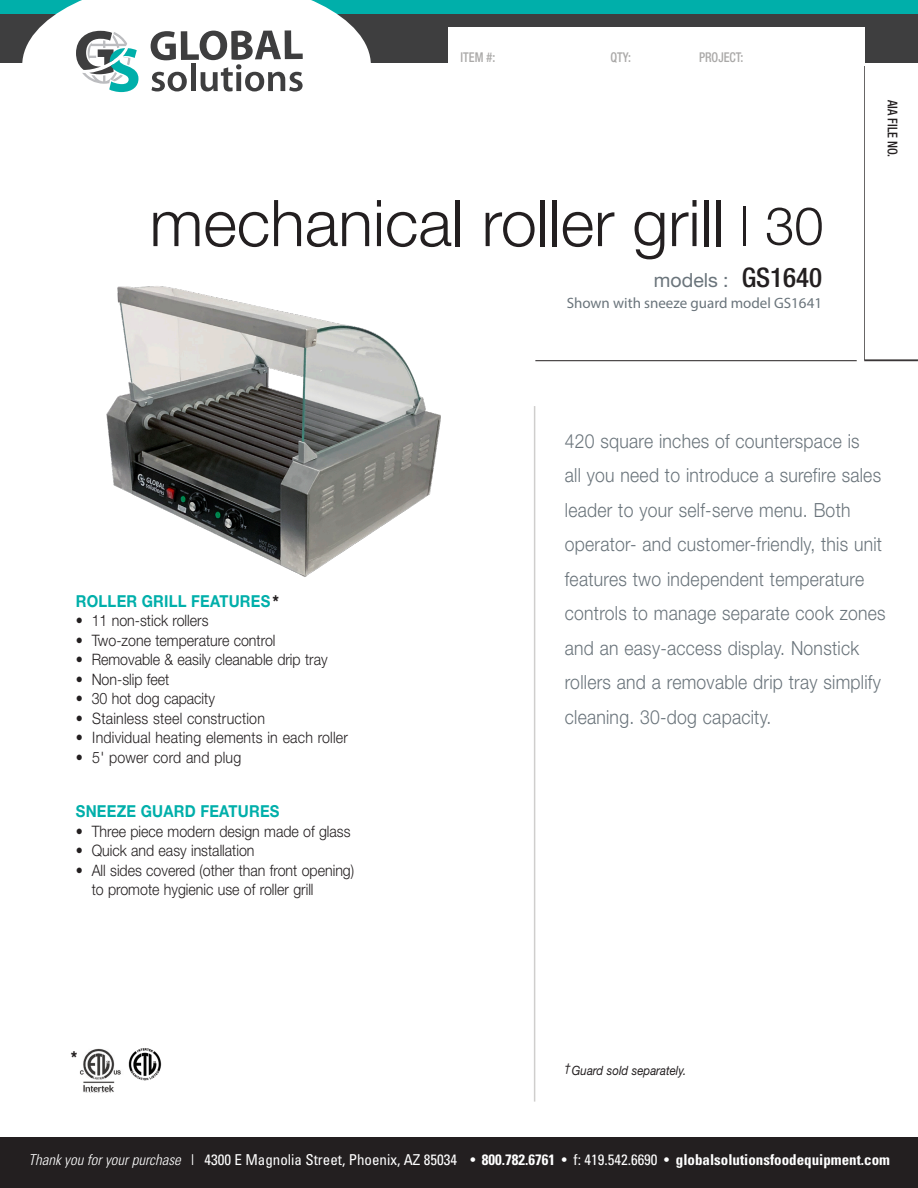
<style>
.page{position:relative;width:918px;height:1188px;background:#fff}
.page>*{position:absolute;margin:0;border:0;box-sizing:border-box;transform-origin:0 0}
.large_header{font:300 64.5px "Helvetica Neue";color:#231f20}
.opening_BIG{font:300 19.5px/34.5px "Helvetica Neue";letter-spacing:.015em;color:#6a747b;scale:.9 1}
.t1{font:19.5px "Helvetica Neue";color:#6a747b}
.t2{font:700 16.5px "Helvetica Neue";letter-spacing:.015em;color:#00afaa;scale:.9 1}
.t3{font:800 16.5px "Helvetica Neue";color:#231f20;scale:.9 1}
.BODY{font:300 15.75px/19.5px "Helvetica Neue";color:#231f20;scale:.9 1}
.t4{font:condensed 15px "Univers";color:#fff}
.t5{font:15px "Myriad Pro";color:#6a747b}
.subhead_product{font:500 condensed 13.5px "Helvetica Neue";color:#aaa9a8;scale:.9 1}
.subhead_product-2{font:500 condensed 13.5px "Helvetica Neue";color:#231f20;scale:.9 1}
.BODY-2{font:italic 12.75px "Helvetica Neue";color:#231f20;scale:.9 1}
.s1{font-size:52.5px}
.s2{font-weight:500;font-stretch:condensed;font-size:27px;color:#231f20}
.s3{font-weight:800;color:#231f20}
.s4{font-weight:300;font-style:italic}
.s5{font-weight:700}
</style>
<div class="page">
<img style="left:79px;top:1048px;width:42px;height:44px">
<hr style="left:535px;top:360px;width:383px;height:1px;background:#231f20">
<svg style="left:864px;top:66px;width:54px;height:294px"></svg>
<div style="left:857px;top:0;width:7px;height:374px;background:#fff"></div>
<div style="left:0;top:0;width:918px;height:63px;background:#3e3e3f"></div>
<div style="left:448px;top:27px;width:416px;height:39px;background:#fff"></div>
<div style="left:0;top:0;width:918px;height:13px;background:#00afaa"></div>
<svg style="left:22px;top:0;width:349px;height:93px;fill:#fff"></svg>
<svg style="left:151px;top:30px;width:152px;height:61px"></svg>
<svg style="left:76px;top:31px;width:62px;height:61px"></svg>
<div style="left:0;top:1137px;width:918px;height:51px;background:#231f20"></div>
<hr style="left:534px;top:406px;width:1px;height:696px;background:#cfcecd">
<img style="left:106px;top:286px;width:335px;height:291px">
<img style="left:128px;top:1048px;width:34px;height:33px">
<p class="subhead_product" style="left:460px;top:49px;width:40px">ITEM #:</p>
<p class="subhead_product" style="left:611px;top:49px;width:24px">QTY:</p>
<p class="subhead_product" style="left:699px;top:49px;width:51px">PROJECT:</p>
<p class="large_header" style="left:150px;top:184px;width:675px">mechanical roller grill <span class="s1">| 30</span></p>
<p class="t1" style="left:654px;top:268px;width:170px">models : <span class="s2">GS1640</span></p>
<p class="t5" style="left:567px;top:293px;width:257px">Shown with sneeze guard model GS1641</p>
<p class="subhead_product-2" style="left:901px;top:100px;width:65px;rotate:90deg">AIA FILE NO.</p>
<p class="t2" style="left:76px;top:591px;width:227px">ROLLER GRILL FEATURES<span class="s3">*</span></p>
<p class="BODY" style="left:76px;top:611px;width:149px">• 11 non-stick rollers</p>
<p class="BODY" style="left:76px;top:630px;width:223px">• Two-zone temperature control</p>
<p class="BODY" style="left:76px;top:650px;width:281px">• Removable &amp; easily cleanable drip tray</p>
<p class="BODY" style="left:76px;top:669px;width:105px">• Non-slip feet</p>
<p class="BODY" style="left:76px;top:689px;width:156px">• 30 hot dog capacity</p>
<p class="BODY" style="left:76px;top:708px;width:212px">• Stainless steel construction</p>
<p class="BODY" style="left:76px;top:728px;width:304px">• Individual heating elements in each roller</p>
<p class="BODY" style="left:76px;top:747px;width:185px">• 5' power cord and plug</p>
<p class="t2" style="left:76px;top:801px;width:228px">SNEEZE GUARD FEATURES</p>
<p class="BODY" style="left:76px;top:821px;width:307px">• Three piece modern design made of glass</p>
<p class="BODY" style="left:76px;top:841px;width:200px">• Quick and easy installation</p>
<p class="BODY" style="left:92px;top:860px;width:293px;text-indent:-16px">• All sides covered (other than front opening) to promote hygienic use of roller grill</p>
<p class="t3" style="left:71px;top:1047px;width:9px">*</p>
<p class="opening_BIG" style="left:565px;top:423px;width:358px">420 square inches of counterspace is<br>all you need to introduce a surefire sales leader to your self-serve menu. Both operator- and customer-friendly, this unit features two independent temperature controls to manage separate cook zones and an easy-access display. Nonstick rollers and a removable drip tray simplify cleaning. 30-dog capacity.</p>
<p class="BODY-2" style="left:565px;top:1062px;width:136px"><sup>†</sup>Guard sold separately.</p>
<p class="t4" style="left:28px;top:1150px;width:863px"><span class="s4">Thank you for your purchase</span> | 4300 E Magnolia Street, Phoenix, AZ 85034 • <span class="s5">800.782.6761</span> • f: 419.542.6690 • <span class="s5">globalsolutionsfoodequipment.com</span></p>
</div>
